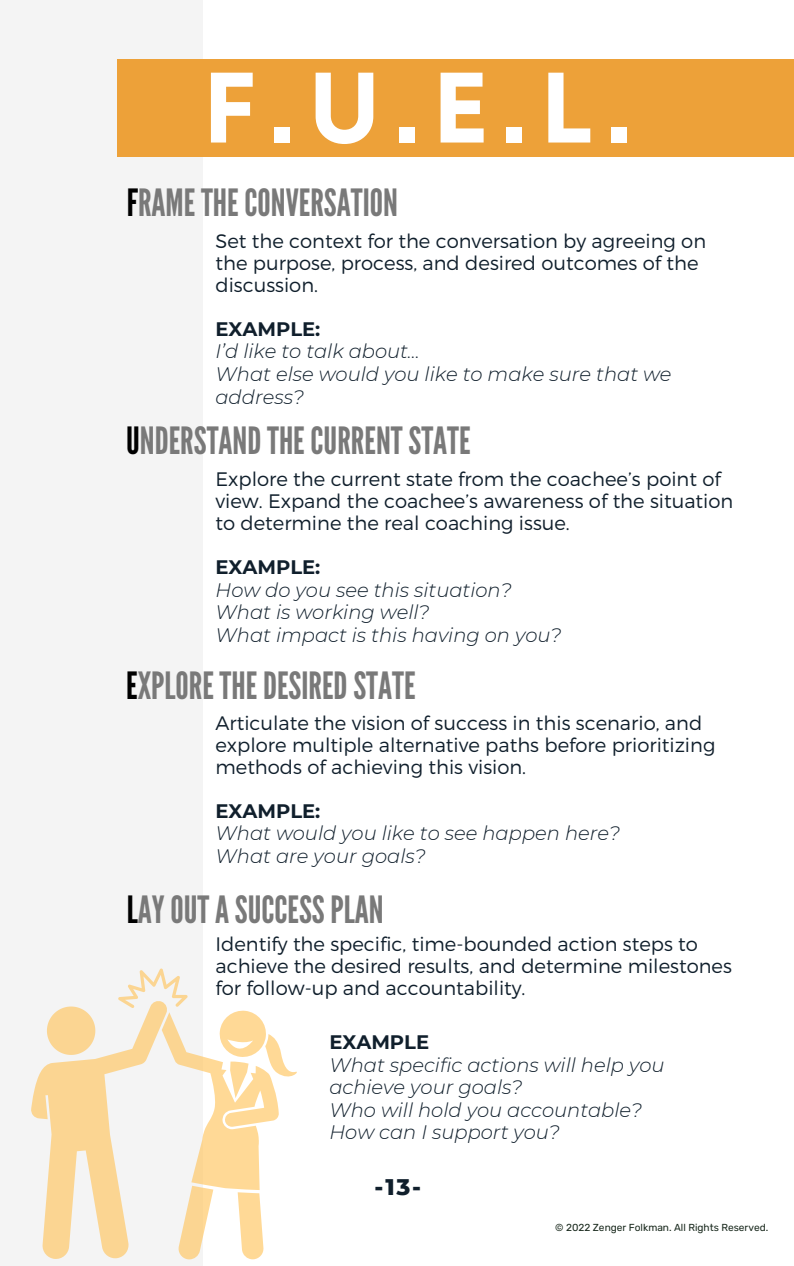
<style>
.page{position:relative;width:794px;height:1266px;background:#fff}
.page>*{position:absolute;margin:0;border:0;box-sizing:border-box;transform-origin:0 0}
.t1{font:700 99.75px "Mont";color:#fff}
.t2{font:37.5px "League Gothic";color:#797979}
.t3{font:800 23.02px "Montserrat";color:#101f2c}
.t4{font:300 19.5px/22px "Montserrat";color:#101f2c}
.t5{font:italic 300 19.5px/22.5px "Montserrat";color:#101f2c}
.t6{font:700 19.5px "Montserrat";color:#101f2c}
.t7{font:10.12px "Rubik";color:#19291d}
.s1{color:#000}
</style>
<div class="page">
<div style="left:0;top:0;width:203px;height:1266px;background:#f4f4f4"></div>
<div style="left:117px;top:59px;width:676px;height:98px;background:#eda139"></div>
<svg style="left:31px;top:968px;width:266px;height:291px"></svg>
<h1 class="t1" style="left:203px;top:43px;width:430px">F.U.E.L.</h1>
<h2 class="t2" style="left:127px;top:181px;width:272px"><span class="s1">F</span>RAME THE CONVERSATION</h2>
<p class="t4" style="left:215px;top:230px;width:492px">Set the context for the conversation by agreeing on the purpose, process, and desired outcomes of the discussion.</p>
<p class="t6" style="left:215px;top:315px;width:106px">EXAMPLE:</p>
<p class="t5" style="left:215px;top:340px;width:457px">I’d like to talk about…<br>What else would you like to make sure that we address?</p>
<h2 class="t2" style="left:126px;top:418px;width:346px"><span class="s1">U</span>NDERSTAND THE CURRENT STATE</h2>
<p class="t4" style="left:215px;top:468px;width:519px">Explore the current state from the coachee’s point of view. Expand the coachee’s awareness of the situation to determine the real coaching issue.</p>
<p class="t6" style="left:215px;top:553px;width:106px">EXAMPLE:</p>
<p class="t5" style="left:215px;top:578px;width:347px">How do you see this situation?<br>What is working well?<br>What impact is this having on you?</p>
<h2 class="t2" style="left:126px;top:663px;width:291px"><span class="s1">E</span>XPLORE THE DESIRED STATE</h2>
<p class="t4" style="left:215px;top:712px;width:501px">Articulate the vision of success in this scenario, and explore multiple alternative paths before prioritizing methods of achieving this vision.</p>
<p class="t6" style="left:215px;top:797px;width:106px">EXAMPLE:</p>
<p class="t5" style="left:215px;top:821px;width:406px">What would you like to see happen here?<br>What are your goals?</p>
<h2 class="t2" style="left:127px;top:887px;width:258px"><span class="s1">L</span>AY OUT A SUCCESS PLAN</h2>
<p class="t4" style="left:215px;top:933px;width:517px">Identify the specific, time-bounded action steps to achieve the desired results, and determine milestones for follow-up and accountability.</p>
<p class="t6" style="left:329px;top:1028px;width:101px">EXAMPLE</p>
<p class="t5" style="left:329px;top:1052px;width:336px">What specific actions will help you achieve your goals?<br>Who will hold you accountable?<br>How can I support you?</p>
<p class="t3" style="left:374px;top:1170px;width:48px">-13-</p>
<p class="t7" style="left:555px;top:1221px;width:214px">© 2022 Zenger Folkman. All Rights Reserved.</p>
</div>
